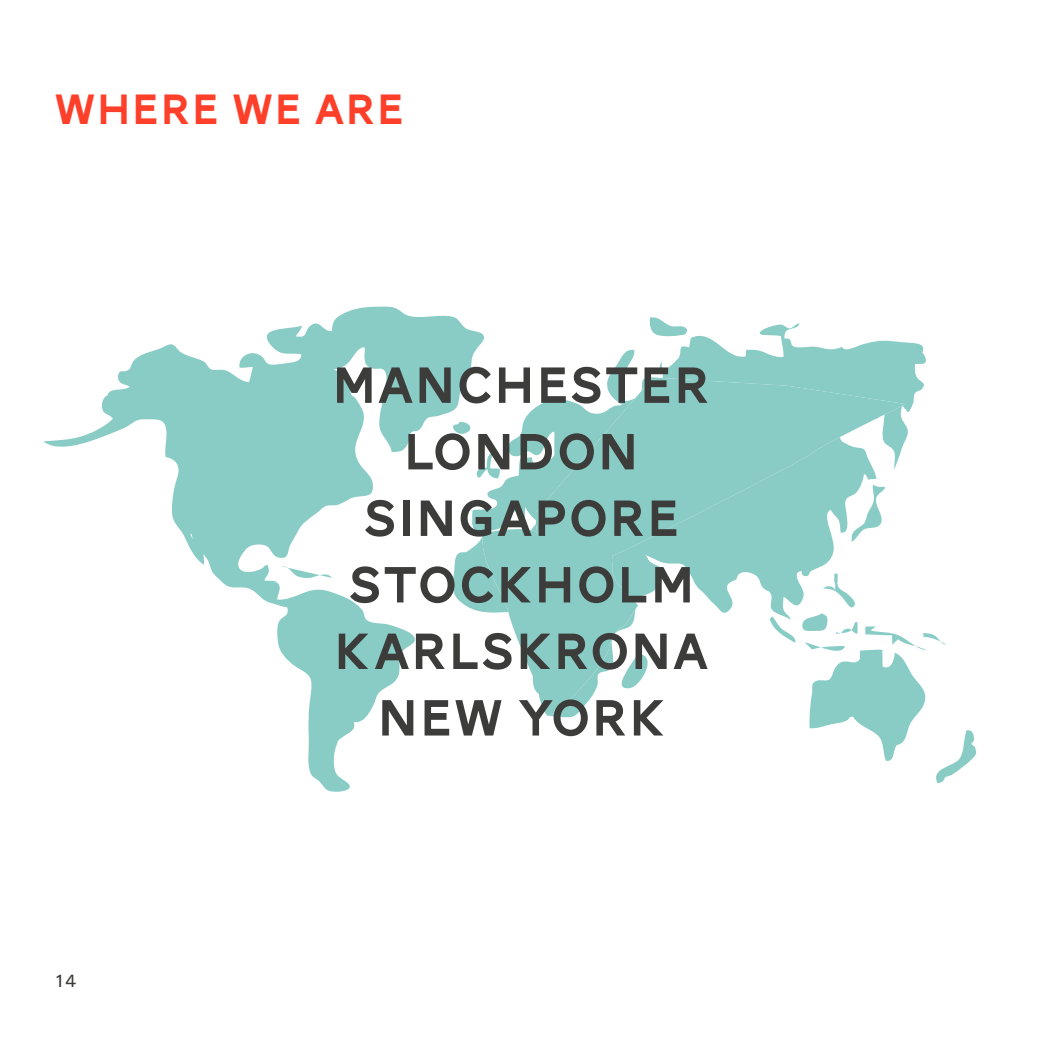
<style>
.page{position:relative;width:1042px;height:1042px;background:#fff}
.page>*{position:absolute;margin:0;border:0;box-sizing:border-box;transform-origin:0 0}
.t1{font:52.5px/66.5px "AW Conqueror Carved One";letter-spacing:.025em;color:#3c3c3b}
.t2{font:43.75px "AW Conqueror Carved One";letter-spacing:.025em;color:#fe3f2a}
.t3{font:17.5px "Univers BQ";color:#3c3c3b}
</style>
<div class="page">
<svg style="left:43px;top:306px;width:404px;height:486px"></svg>
<svg style="left:282px;top:566px;width:50px;height:12px"></svg>
<svg style="left:447px;top:316px;width:530px;height:467px"></svg>
<svg style="left:482px;top:377px;width:424px;height:339px;fill:#89ccc6"></svg>
<p class="t2" style="left:55px;top:90px;width:351px">WHERE WE ARE</p>
<p class="t3" style="left:55px;top:970px;width:23px">14</p>
<p class="t1" style="left:332px;top:356px;width:379px">MANCHESTER</p>
<p class="t1" style="left:403px;top:423px;width:227px">LON DON</p>
<p class="t1" style="left:362px;top:489px;width:319px">SINGAPORE</p>
<p class="t1" style="left:347px;top:556px;width:349px">STOCKHOLM</p>
<p class="t1" style="left:334px;top:622px;width:148px">KARLSK</p>
<p class="t1" style="left:377px;top:622px;width:332px;text-indent:176px">RONA<br>NEW YORK</p>
</div>
